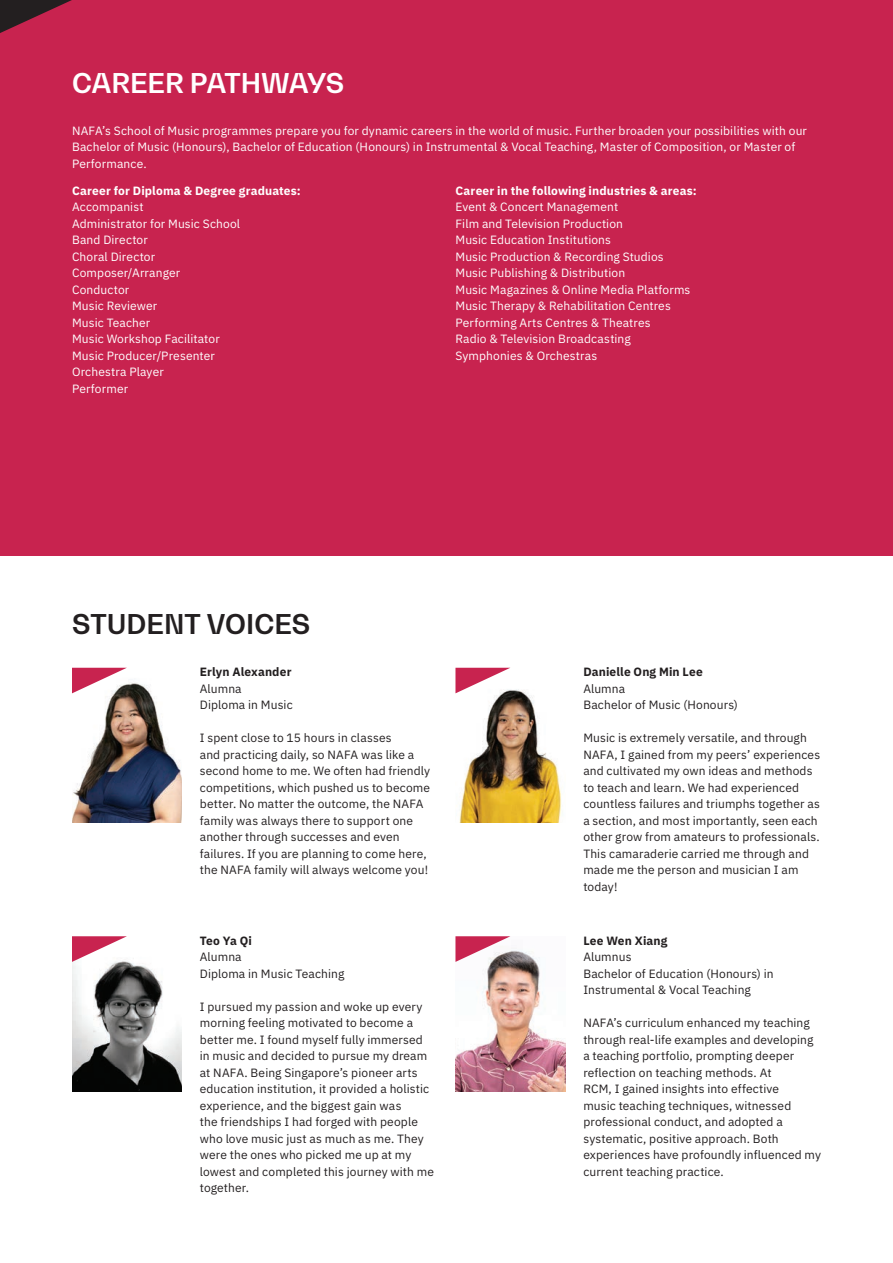
<style>
.page{position:relative;width:893px;height:1263px;background:#fff}
.page>*{position:absolute;margin:0;border:0;box-sizing:border-box;transform-origin:0 0}
.t1{font:700 27px "Bw Gradual";letter-spacing:-.005em;color:#fff}
.t2{font:700 27px "Bw Gradual";color:#231f20}
.t3{font:12px/16.5px "IBM Plex Sans";letter-spacing:.01em;color:#231f20}
.t4{font:12px/16.5px "IBM Plex Sans";letter-spacing:.01em;color:#fff}
.t5{font:700 12px "IBM Plex Sans";letter-spacing:.01em;color:#fff}
.t6{font:700 12px "IBM Plex Sans";letter-spacing:.01em;color:#231f20}
</style>
<div class="page">
<img style="left:72px;top:682px;width:110px;height:141px">
<img style="left:455px;top:689px;width:106px;height:134px">
<svg style="left:455px;top:668px;width:55px;height:25px"></svg>
<svg style="left:72px;top:668px;width:55px;height:25px"></svg>
<img style="left:72px;top:961px;width:110px;height:130px">
<img style="left:455px;top:936px;width:110px;height:155px">
<svg style="left:455px;top:936px;width:55px;height:26px"></svg>
<svg style="left:72px;top:936px;width:55px;height:41px"></svg>
<div style="left:0;top:0;width:893px;height:555px;background:#c8234f"></div>
<svg style="left:0;top:0;width:72px;height:33px"></svg>
<h1 class="t1" style="left:72px;top:65px;width:274px">CAREER PATHWAYS</h1>
<p class="t4" style="left:72px;top:121px;width:736px">NAFA’s School of Music programmes prepare you for dynamic careers in the world of music. Further broaden your possibilities with our<br>Bachelor of Music (Honours), Bachelor of Education (Honours) in Instrumental &amp; Vocal Teaching, Master of Composition, or Master of<br>Performance.</p>
<p class="t5" style="left:72px;top:181px;width:230px">Career for Diploma &amp; Degree graduates:</p>
<p class="t4" style="left:72px;top:198px;width:170px">Accompanist<br>Administrator for Music School<br>Band Director<br>Choral Director<br>Composer/Arranger<br>Conductor<br>Music Reviewer<br>Music Teacher<br>Music Workshop Facilitator<br>Music Producer/Presenter<br>Orchestra Player<br>Performer</p>
<p class="t5" style="left:455px;top:181px;width:243px">Career in the following industries &amp; areas:</p>
<p class="t4" style="left:455px;top:198px;width:236px">Event &amp; Concert Management<br>Film and Television Production<br>Music Education Institutions<br>Music Production &amp; Recording Studios Music Publishing &amp; Distribution<br>Music Magazines &amp; Online Media Platforms Music Therapy &amp; Rehabilitation Centres Performing Arts Centres &amp; Theatres<br>Radio &amp; Television Broadcasting Symphonies &amp; Orchestras</p>
<h1 class="t2" style="left:72px;top:607px;width:240px">STUDENT VOICES</h1>
<p class="t6" style="left:200px;top:662px;width:93px">Erlyn Alexander</p>
<p class="t3" style="left:200px;top:679px;width:94px">Alumna<br>Diploma in Music</p>
<p class="t3" style="left:200px;top:728px;width:232px">I spent close to 15 hours in classes<br>and practicing daily, so NAFA was like a second home to me. We often had friendly competitions, which pushed us to become better. No matter the outcome, the NAFA family was always there to support one another through successes and even failures. If you are planning to come here, the NAFA family will always welcome you!</p>
<p class="t6" style="left:200px;top:931px;width:54px">Teo Ya Qi</p>
<p class="t3" style="left:200px;top:947px;width:146px">Alumna<br>Diploma in Music Teaching</p>
<p class="t3" style="left:200px;top:997px;width:236px">I pursued my passion and woke up every morning feeling motivated to become a better me. I found myself fully immersed in music and decided to pursue my dream at NAFA. Being Singapore’s pioneer arts education institution, it provided a holistic experience, and the biggest gain was<br>the friendships I had forged with people who love music just as much as me. They were the ones who picked me up at my lowest and completed this journey with me together.</p>
<p class="t6" style="left:583px;top:662px;width:121px">Danielle Ong Min Lee</p>
<p class="t3" style="left:583px;top:679px;width:156px">Alumna<br>Bachelor of Music (Honours)</p>
<p class="t3" style="left:583px;top:728px;width:238px">Music is extremely versatile, and through NAFA, I gained from my peers’ experiences and cultivated my own ideas and methods to teach and learn. We had experienced countless failures and triumphs together as a section, and most importantly, seen each other grow from amateurs to professionals.<br>This camaraderie carried me through and made me the person and musician I am today!</p>
<p class="t6" style="left:583px;top:931px;width:86px">Lee Wen Xiang</p>
<p class="t3" style="left:583px;top:947px;width:192px">Alumnus<br>Bachelor of Education (Honours) in<br>Instrumental &amp; Vocal Teaching</p>
<p class="t3" style="left:583px;top:1013px;width:239px">NAFA’s curriculum enhanced my teaching through real-life examples and developing a teaching portfolio, prompting deeper reflection on teaching methods. At<br>RCM, I gained insights into effective<br>music teaching techniques, witnessed professional conduct, and adopted a systematic, positive approach. Both experiences have profoundly influenced my current teaching practice.</p>
</div>
